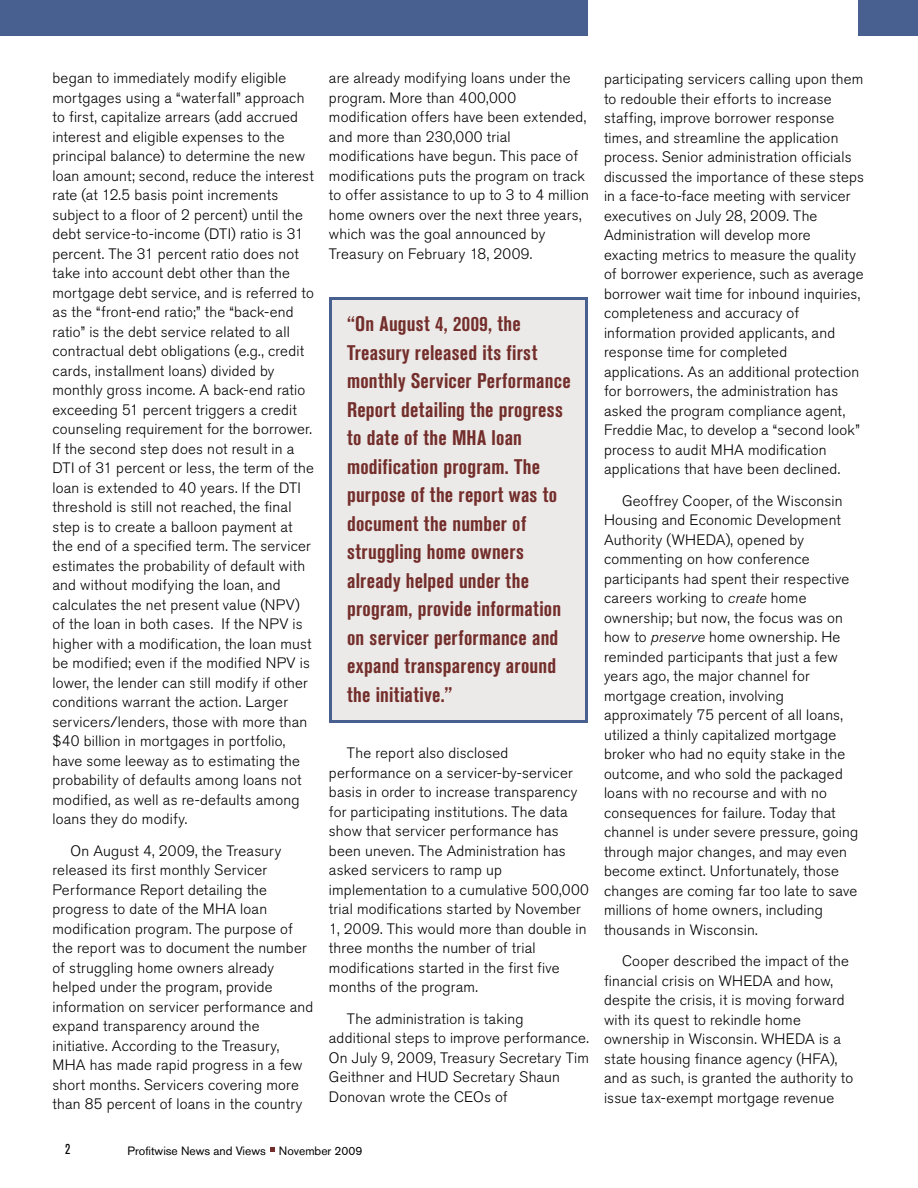
<style>
.page{position:relative;width:918px;height:1188px;background:#fff}
.page>*{position:absolute;margin:0;border:0;box-sizing:border-box;transform-origin:0 0}
.t1{font:700 condensed 21px/28.5px "Akzidenz Grotesk BE";letter-spacing:.01em;color:#732e2b}
.t2{font:300 15px/19.5px "Akzidenz Grotesk BE";letter-spacing:.015em;color:#000}
.t3{font:condensed 14.25px "Akzidenz Grotesk BE";color:#000}
.t4{font:12px "Akzidenz Grotesk BE";color:#000}
.s1{font-style:italic}
</style>
<div class="page">
<svg style="left:270px;top:1148px;width:5px;height:4px"></svg>
<div style="left:858px;top:0;width:60px;height:36px;background:#486090"></div>
<div style="left:329px;top:297px;width:259px;height:426px;background:#eceae8;border:3px solid #486090"></div>
<div style="left:0;top:0;width:588px;height:36px;background:#486090"></div>
<p class="t2" style="left:52px;top:69px;width:263px">began to immediately modify eligible mortgages using a “waterfall” approach to first, capitalize arrears (add accrued interest and eligible expenses to the principal balance) to determine the new loan amount; second, reduce the interest rate (at 12.5 basis point increments subject to a floor of 2 percent) until the debt service-to-income (DTI) ratio is 31 percent. The 31 percent ratio does not take into account debt other than the mortgage debt service, and is referred to as the “front-end ratio;” the “back-end ratio” is the debt service related to all contractual debt obligations (e.g., credit cards, installment loans) divided by monthly gross income. A back-end ratio exceeding 51 percent triggers a credit counseling requirement for the borrower.<br>If the second step does not result in a DTI of 31 percent or less, the term of the loan is extended to 40 years. If the DTI threshold is still not reached, the final step is to create a balloon payment at the end of a specified term. The servicer estimates the probability of default with and without modifying the loan, and calculates the net present value (NPV) of the loan in both cases. If the NPV is higher with a modification, the loan must be modified; even if the modified NPV is lower, the lender can still modify if other conditions warrant the action. Larger servicers/lenders, those with more than $40 billion in mortgages in portfolio, have some leeway as to estimating the probability of defaults among loans not modified, as well as re-defaults among loans they do modify.</p>
<p class="t2" style="left:52px;top:841px;width:262px;text-indent:18px">On August 4, 2009, the Treasury released its first monthly Servicer Performance Report detailing the progress to date of the MHA loan modification program. The purpose of the report was to document the number of struggling home owners already helped under the program, provide information on servicer performance and expand transparency around the initiative. According to the Treasury, MHA has made rapid progress in a few short months. Servicers covering more than 85 percent of loans in the country</p>
<p class="t2" style="left:329px;top:69px;width:261px">are already modifying loans under the program. More than 400,000 modification offers have been extended, and more than 230,000 trial modifications have begun. This pace of modifications puts the program on track to offer assistance to up to 3 to 4 million home owners over the next three years, which was the goal announced by Treasury on February 18, 2009.</p>
<p class="t1" style="left:347px;top:310px;width:225px">“On August 4, 2009, the<br>Treasury released its first monthly Servicer Performance<br>Report detailing the progress to date of the MHA loan modification program. The purpose of the report was to document the number of struggling home owners already helped under the program, provide information on servicer performance and expand transparency around the initiative.”</p>
<p class="t2" style="left:329px;top:744px;width:261px;text-indent:18px">The report also disclosed performance on a servicer-by-servicer basis in order to increase transparency for participating institutions. The data show that servicer performance has been uneven. The Administration has asked servicers to ramp up implementation to a cumulative 500,000 trial modifications started by November 1, 2009. This would more than double in three months the number of trial modifications started in the first five months of the program.</p>
<p class="t2" style="left:329px;top:1009px;width:262px;text-indent:18px">The administration is taking additional steps to improve performance.<br>On July 9, 2009, Treasury Secretary Tim Geithner and HUD Secretary Shaun Donovan wrote the CEOs of</p>
<p class="t3" style="left:65px;top:1141px;width:7px">2</p>
<p class="t4" style="left:128px;top:1144px;width:236px">Profitwise News and Views November 2009</p>
<p class="t2" style="left:604px;top:70px;width:261px">participating servicers calling upon them to redouble their efforts to increase staffing, improve borrower response times, and streamline the application process. Senior administration officials discussed the importance of these steps in a face-to-face meeting with servicer executives on July 28, 2009. The Administration will develop more exacting metrics to measure the quality of borrower experience, such as average borrower wait time for inbound inquiries, completeness and accuracy of information provided applicants, and response time for completed applications. As an additional protection for borrowers, the administration has asked the program compliance agent, Freddie Mac, to develop a “second look” process to audit MHA modification applications that have been declined.</p>
<p class="t2" style="left:604px;top:491px;width:256px;text-indent:18px">Geoffrey Cooper, of the Wisconsin Housing and Economic Development Authority (WHEDA), opened by commenting on how conference participants had spent their respective careers working to <span class="s1">create</span> home ownership; but now, the focus was on how to <span class="s1">preserve</span> home ownership. He reminded participants that just a few years ago, the major channel for mortgage creation, involving approximately 75 percent of all loans, utilized a thinly capitalized mortgage broker who had no equity stake in the outcome, and who sold the packaged loans with no recourse and with no consequences for failure. Today that channel is under severe pressure, going through major changes, and may even become extinct. Unfortunately, those changes are coming far too late to save millions of home owners, including thousands in Wisconsin.</p>
<p class="t2" style="left:604px;top:952px;width:251px;text-indent:18px">Cooper described the impact of the financial crisis on WHEDA and how, despite the crisis, it is moving forward with its quest to rekindle home ownership in Wisconsin. WHEDA is a state housing finance agency (HFA), and as such, is granted the authority to issue tax-exempt mortgage revenue</p>
</div>
